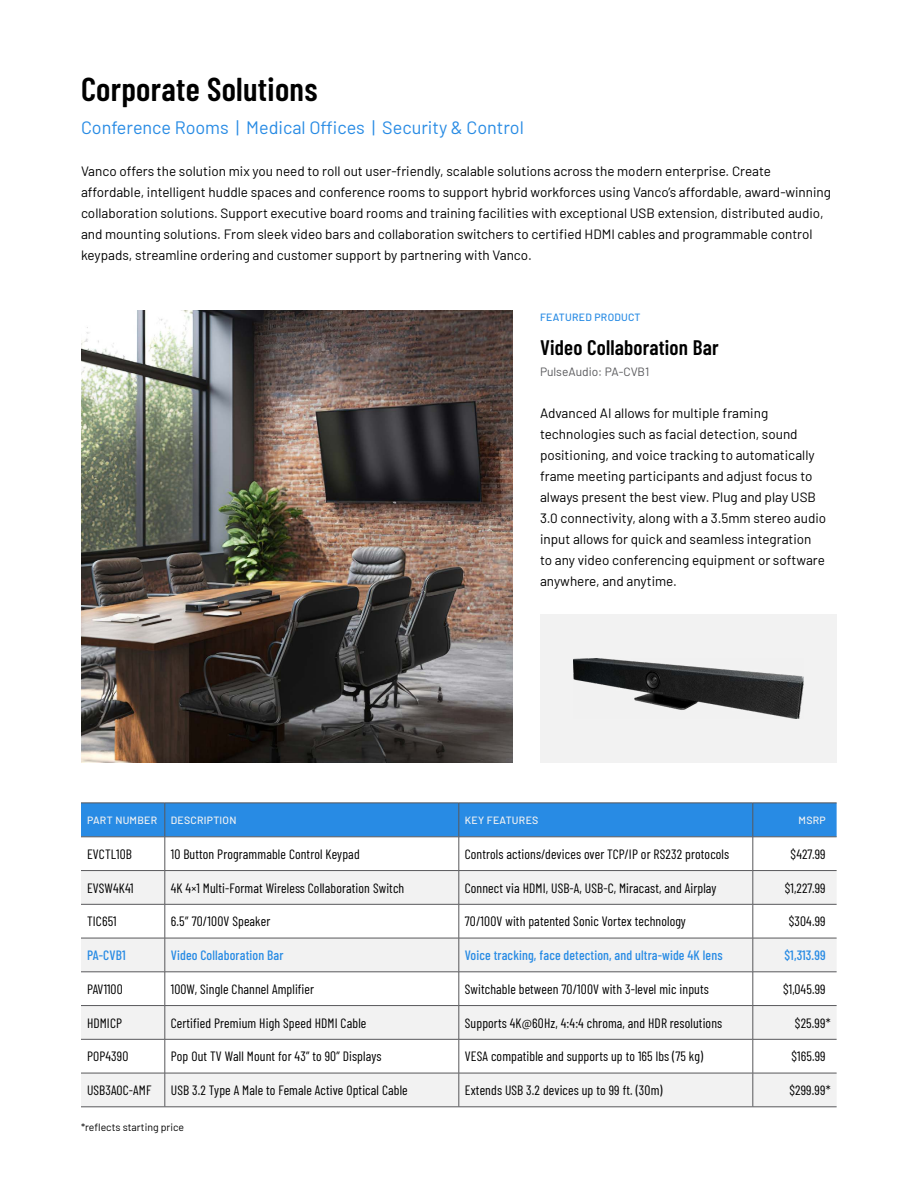
<style>
.page{position:relative;width:918px;height:1188px;background:#fff}
.page>*{position:absolute;margin:0;border:0;box-sizing:border-box;transform-origin:0 0}
.t1{font:600 33px "Barlow Condensed";letter-spacing:.01em;color:#000}
.t2{font:600 21px "Barlow Condensed";letter-spacing:.01em;color:#000}
.t3{font:18px "Barlow";color:#288be4}
.t4{font:13.5px/21px "Barlow";color:#000}
.t5{font:13.5px "Barlow Condensed";letter-spacing:.01em;color:#000}
.t6{font:500 13.5px "Barlow Condensed";letter-spacing:.01em;color:#288be4}
.t7{font:12px "Barlow";color:#58585b}
.t8{font:500 10.5px "Barlow";letter-spacing:.025em;color:#f2f2f2}
.t9{font:10.5px "Barlow";color:#000}
.t10{font:500 10.5px "Barlow";letter-spacing:.025em;color:#288be4}
</style>
<div class="page">
<div style="left:540px;top:614px;width:297px;height:149px;background:#f2f2f2"></div>
<img style="left:574px;top:659px;width:229px;height:59px">
<img style="left:81px;top:310px;width:432px;height:453px">
<div style="left:81px;top:804px;width:756px;height:33px;background:#288be4"></div>
<svg style="left:81px;top:871px;width:756px;height:236px;fill:#f2f2f2"></svg>
<hr style="left:81px;top:803px;width:84px;height:1px;background:#58585b">
<hr style="left:165px;top:803px;width:294px;height:1px;background:#58585b">
<hr style="left:165px;top:803px;width:1px;height:34px;background:#58585b">
<hr style="left:459px;top:803px;width:294px;height:1px;background:#58585b">
<hr style="left:459px;top:803px;width:1px;height:34px;background:#58585b">
<hr style="left:753px;top:803px;width:84px;height:1px;background:#58585b">
<hr style="left:753px;top:803px;width:1px;height:34px;background:#58585b">
<hr style="left:81px;top:837px;width:84px;height:1px;background:#58585b">
<hr style="left:165px;top:837px;width:294px;height:1px;background:#58585b">
<hr style="left:165px;top:837px;width:1px;height:33px;background:#58585b">
<hr style="left:459px;top:837px;width:294px;height:1px;background:#58585b">
<hr style="left:459px;top:837px;width:1px;height:33px;background:#58585b">
<hr style="left:753px;top:837px;width:84px;height:1px;background:#58585b">
<hr style="left:753px;top:837px;width:1px;height:33px;background:#58585b">
<hr style="left:81px;top:870px;width:84px;height:1px;background:#58585b">
<hr style="left:165px;top:870px;width:294px;height:1px;background:#58585b">
<hr style="left:165px;top:871px;width:1px;height:33px;background:#58585b">
<hr style="left:459px;top:870px;width:294px;height:1px;background:#58585b">
<hr style="left:459px;top:871px;width:1px;height:33px;background:#58585b">
<hr style="left:753px;top:870px;width:84px;height:1px;background:#58585b">
<hr style="left:753px;top:871px;width:1px;height:33px;background:#58585b">
<hr style="left:81px;top:904px;width:84px;height:1px;background:#58585b">
<hr style="left:165px;top:904px;width:294px;height:1px;background:#58585b">
<hr style="left:165px;top:904px;width:1px;height:34px;background:#58585b">
<hr style="left:459px;top:904px;width:294px;height:1px;background:#58585b">
<hr style="left:459px;top:904px;width:1px;height:34px;background:#58585b">
<hr style="left:753px;top:904px;width:84px;height:1px;background:#58585b">
<hr style="left:753px;top:904px;width:1px;height:34px;background:#58585b">
<hr style="left:81px;top:938px;width:84px;height:1px;background:#58585b">
<hr style="left:165px;top:938px;width:294px;height:1px;background:#58585b">
<hr style="left:165px;top:938px;width:1px;height:34px;background:#58585b">
<hr style="left:459px;top:938px;width:294px;height:1px;background:#58585b">
<hr style="left:459px;top:938px;width:1px;height:34px;background:#58585b">
<hr style="left:753px;top:938px;width:84px;height:1px;background:#58585b">
<hr style="left:753px;top:938px;width:1px;height:34px;background:#58585b">
<hr style="left:81px;top:972px;width:84px;height:1px;background:#58585b">
<hr style="left:165px;top:972px;width:294px;height:1px;background:#58585b">
<hr style="left:165px;top:972px;width:1px;height:33px;background:#58585b">
<hr style="left:459px;top:972px;width:294px;height:1px;background:#58585b">
<hr style="left:459px;top:972px;width:1px;height:33px;background:#58585b">
<hr style="left:753px;top:972px;width:84px;height:1px;background:#58585b">
<hr style="left:753px;top:972px;width:1px;height:33px;background:#58585b">
<hr style="left:81px;top:1005px;width:84px;height:1px;background:#58585b">
<hr style="left:165px;top:1005px;width:294px;height:1px;background:#58585b">
<hr style="left:165px;top:1006px;width:1px;height:33px;background:#58585b">
<hr style="left:459px;top:1005px;width:294px;height:1px;background:#58585b">
<hr style="left:459px;top:1006px;width:1px;height:33px;background:#58585b">
<hr style="left:753px;top:1005px;width:84px;height:1px;background:#58585b">
<hr style="left:753px;top:1006px;width:1px;height:33px;background:#58585b">
<hr style="left:81px;top:1039px;width:84px;height:1px;background:#58585b">
<hr style="left:165px;top:1039px;width:294px;height:1px;background:#58585b">
<hr style="left:165px;top:1040px;width:1px;height:33px;background:#58585b">
<hr style="left:459px;top:1039px;width:294px;height:1px;background:#58585b">
<hr style="left:459px;top:1040px;width:1px;height:33px;background:#58585b">
<hr style="left:753px;top:1039px;width:84px;height:1px;background:#58585b">
<hr style="left:753px;top:1040px;width:1px;height:33px;background:#58585b">
<hr style="left:81px;top:1073px;width:84px;height:1px;background:#58585b">
<hr style="left:165px;top:1073px;width:294px;height:1px;background:#58585b">
<hr style="left:165px;top:1073px;width:1px;height:34px;background:#58585b">
<hr style="left:459px;top:1073px;width:294px;height:1px;background:#58585b">
<hr style="left:459px;top:1073px;width:1px;height:34px;background:#58585b">
<hr style="left:753px;top:1073px;width:84px;height:1px;background:#58585b">
<hr style="left:753px;top:1073px;width:1px;height:34px;background:#58585b">
<hr style="left:81px;top:1107px;width:84px;height:1px;background:#58585b">
<hr style="left:165px;top:1107px;width:294px;height:1px;background:#58585b">
<hr style="left:459px;top:1107px;width:294px;height:1px;background:#58585b">
<hr style="left:753px;top:1107px;width:84px;height:1px;background:#58585b">
<h1 class="t1" style="left:81px;top:65px;width:238px">Corporate Solutions</h1>
<h3 class="t3" style="left:81px;top:114px;width:444px">Conference Rooms | Medical Offices | Security &amp; Control</h3>
<p class="t4" style="left:81px;top:159px;width:752px">Vanco offers the solution mix you need to roll out user-friendly, scalable solutions across the modern enterprise. Create affordable, intelligent huddle spaces and conference rooms to support hybrid workforces using Vanco’s affordable, award-winning collaboration solutions. Support executive board rooms and training facilities with exceptional USB extension, distributed audio, and mounting solutions. From sleek video bars and collaboration switchers to certified HDMI cables and programmable control keypads, streamline ordering and customer support by partnering with Vanco.</p>
<p class="t10" style="left:540px;top:310px;width:102px">FEATURED PRODUCT</p>
<h2 class="t2" style="left:540px;top:332px;width:180px">Video Collaboration Bar</h2>
<p class="t7" style="left:540px;top:363px;width:111px">PulseAudio: PA-CVB1</p>
<p class="t4" style="left:540px;top:401px;width:288px">Advanced AI allows for multiple framing technologies such as facial detection, sound positioning, and voice tracking to automatically frame meeting participants and adjust focus to always present the best view. Plug and play USB 3.0 connectivity, along with a 3.5mm stereo audio input allows for quick and seamless integration to any video conferencing equipment or software anywhere, and anytime.</p>
<p class="t8" style="left:87px;top:812px;width:72px">PART NUMBER</p>
<p class="t8" style="left:171px;top:812px;width:67px">DESCRIPTION</p>
<p class="t8" style="left:465px;top:812px;width:75px">KEY FEATURES</p>
<p class="t8" style="left:799px;top:812px;width:29px">MSRP</p>
<p class="t5" style="left:87px;top:844px;width:47px">EVCTL10B</p>
<p class="t5" style="left:171px;top:844px;width:190px">10 Button Programmable Control Keypad</p>
<p class="t5" style="left:465px;top:844px;width:266px">Controls actions/devices over TCP/IP or RS232 protocols</p>
<p class="t5" style="left:791px;top:844px;width:37px">$427.99</p>
<p class="t5" style="left:87px;top:878px;width:48px">EVSW4K41</p>
<p class="t5" style="left:171px;top:878px;width:235px">4K 4×1 Multi-Format Wireless Collaboration Switch</p>
<p class="t5" style="left:465px;top:878px;width:253px">Connect via HDMI, USB-A, USB-C, Miracast, and Airplay</p>
<p class="t5" style="left:785px;top:878px;width:43px">$1,227.99</p>
<p class="t5" style="left:87px;top:912px;width:31px">TIC651</p>
<p class="t5" style="left:171px;top:912px;width:101px">6.5″ 70/100V Speaker</p>
<p class="t5" style="left:465px;top:912px;width:223px">70/100V with patented Sonic Vortex technology</p>
<p class="t5" style="left:789px;top:912px;width:38px">$304.99</p>
<p class="t6" style="left:87px;top:946px;width:40px">PA-CVB1</p>
<p class="t6" style="left:171px;top:946px;width:114px">Video Collaboration Bar</p>
<p class="t6" style="left:465px;top:946px;width:259px">Voice tracking, face detection, and ultra-wide 4K lens</p>
<p class="t6" style="left:784px;top:946px;width:43px">$1,313.99</p>
<p class="t5" style="left:87px;top:979px;width:37px">PAV1100</p>
<p class="t5" style="left:171px;top:979px;width:145px">100W, Single Channel Amplifier</p>
<p class="t5" style="left:465px;top:979px;width:246px">Switchable between 70/100V with 3-level mic inputs</p>
<p class="t5" style="left:783px;top:979px;width:44px">$1,045.99</p>
<p class="t5" style="left:87px;top:1013px;width:37px">HDMICP</p>
<p class="t5" style="left:171px;top:1013px;width:197px">Certified Premium High Speed HDMI Cable</p>
<p class="t5" style="left:465px;top:1013px;width:259px">Supports 4K@60Hz, 4:4:4 chroma, and HDR resolutions</p>
<p class="t5" style="left:795px;top:1013px;width:37px">$25.99*</p>
<p class="t5" style="left:87px;top:1047px;width:43px">POP4390</p>
<p class="t5" style="left:171px;top:1047px;width:212px">Pop Out TV Wall Mount for 43” to 90” Displays</p>
<p class="t5" style="left:465px;top:1047px;width:240px">VESA compatible and supports up to 165 lbs (75 kg)</p>
<p class="t5" style="left:791px;top:1047px;width:36px">$165.99</p>
<p class="t5" style="left:87px;top:1081px;width:66px">USB3AOC-AMF</p>
<p class="t5" style="left:171px;top:1081px;width:238px">USB 3.2 Type A Male to Female Active Optical Cable</p>
<p class="t5" style="left:465px;top:1081px;width:199px">Extends USB 3.2 devices up to 99 ft. (30m)</p>
<p class="t5" style="left:789px;top:1081px;width:43px">$299.99*</p>
<p class="t9" style="left:81px;top:1120px;width:105px">*reflects starting price</p>
</div>
